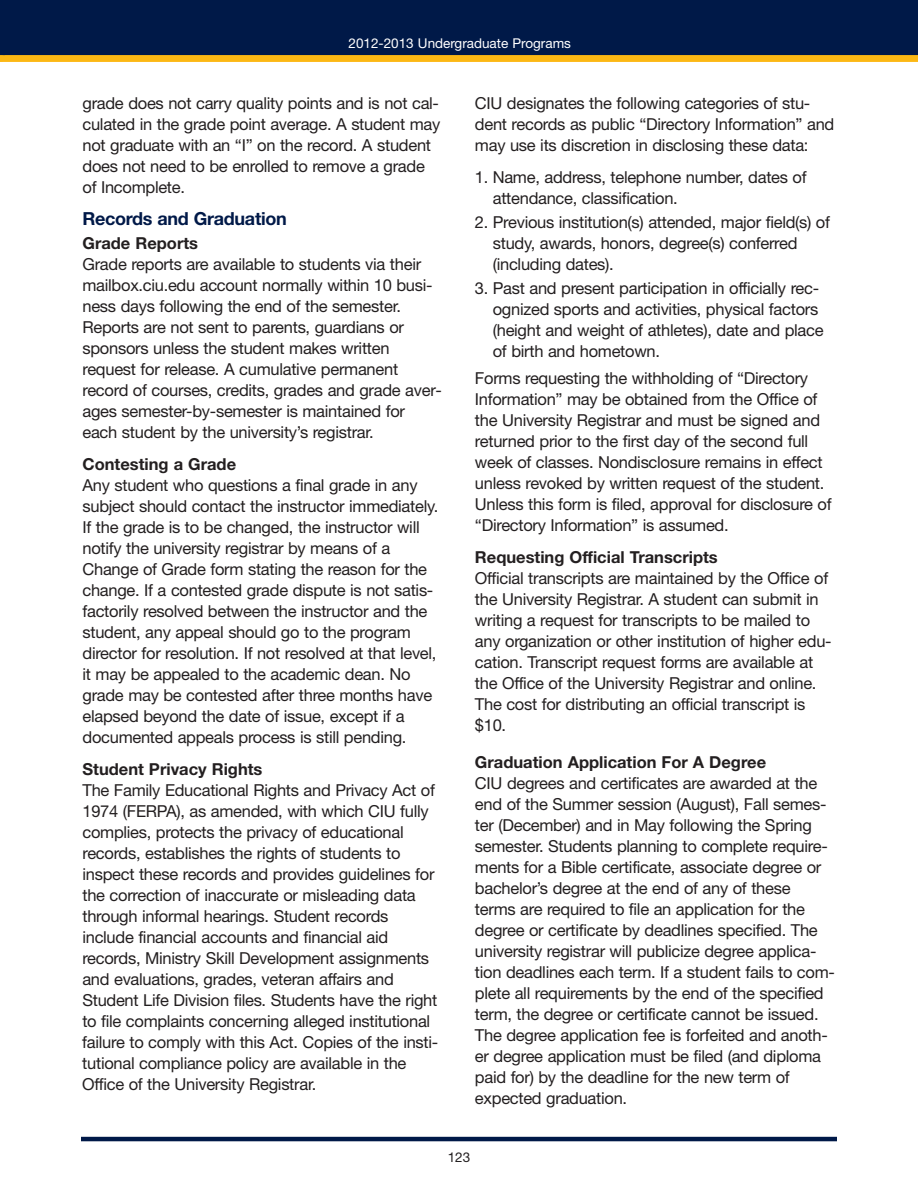
<style>
.page{position:relative;width:918px;height:1188px;background:#fff}
.page>*{position:absolute;margin:0;border:0;box-sizing:border-box;transform-origin:0 0}
.t1{font:700 18px "Helvetica Neue";letter-spacing:-.015em;color:#001948}
.t2{font:16.5px/21px "Helvetica Neue";letter-spacing:-.015em;color:#231f20}
.t3{font:13.5px "Helvetica Neue";color:#fff}
.t4{font:13.5px "Helvetica Neue";color:#231f20}
.s1{font-weight:700}
</style>
<div class="page">
<div style="left:0;top:0;width:918px;height:58px;background:#001948"></div>
<hr style="left:81px;top:1137px;width:756px;height:4px;background:#001948">
<div style="left:0;top:56px;width:918px;height:6px;background:#fcb814"></div>
<p class="t3" style="left:349px;top:32px;width:224px">2012-2013 Undergraduate Programs</p>
<p class="t2" style="left:82px;top:91px;width:359px">grade does not carry quality points and is not cal&shy;culated in the grade point average. A student may not graduate with an “I” on the record. A student does not need to be enrolled to remove a grade of Incomplete.</p>
<p class="t1" style="left:82px;top:202px;width:206px">Records and Graduation</p>
<p class="t2" style="left:82px;top:232px;width:361px"><span class="s1">Grade Reports<br></span>Grade reports are available to students via their mailbox.ciu.edu account normally within 10 busi&shy;ness days following the end of the semester.<br>Reports are not sent to parents, guardians or sponsors unless the student makes written request for release. A cumulative permanent record of courses, credits, grades and grade aver&shy;ages semester-by-semester is maintained for each student by the university’s registrar.</p>
<p class="t2" style="left:82px;top:452px;width:357px"><span class="s1">Contesting a Grade<br></span>Any student who questions a final grade in any subject should contact the instructor immediately.<br>If the grade is to be changed, the instructor will notify the university registrar by means of a Change of Grade form stating the reason for the change. If a contested grade dispute is not satis&shy;factorily resolved between the instructor and the student, any appeal should go to the program director for resolution. If not resolved at that level, it may be appealed to the academic dean. No grade may be contested after three months have elapsed beyond the date of issue, except if a documented appeals process is still pending.</p>
<p class="t2" style="left:82px;top:757px;width:358px"><span class="s1">Student Privacy Rights<br></span>The Family Educational Rights and Privacy Act of 1974 (FERPA), as amended, with which CIU fully complies, protects the privacy of educational records, establishes the rights of students to inspect these records and provides guidelines for the correction of inaccurate or misleading data through informal hearings. Student records include financial accounts and financial aid records, Ministry Skill Development assignments and evaluations, grades, veteran affairs and Student Life Division files. Students have the right to file complaints concerning alleged institutional failure to comply with this Act. Copies of the insti&shy;tutional compliance policy are available in the Office of the University Registrar.</p>
<p class="t2" style="left:475px;top:92px;width:361px">CIU designates the following categories of stu&shy;dent records as public “Directory Information” and may use its discretion in disclosing these data:</p>
<p class="t2" style="left:493px;top:165px;width:315px;text-indent:-18px">1. Name, address, telephone number, dates of attendance, classification.</p>
<p class="t2" style="left:493px;top:211px;width:339px;text-indent:-18px">2. Previous institution(s) attended, major field(s) of study, awards, honors, degree(s) conferred (including dates).</p>
<p class="t2" style="left:493px;top:277px;width:332px;text-indent:-18px">3. Past and present participation in officially rec&shy;ognized sports and activities, physical factors (height and weight of athletes), date and place of birth and hometown.</p>
<p class="t2" style="left:475px;top:366px;width:358px">Forms requesting the withholding of “Directory Information” may be obtained from the Office of the University Registrar and must be signed and returned prior to the first day of the second full week of classes. Nondisclosure remains in effect unless revoked by written request of the student.<br>Unless this form is filed, approval for disclosure of “Directory Information” is assumed.</p>
<p class="t2" style="left:475px;top:545px;width:358px"><span class="s1">Requesting Official Transcripts<br></span>Official transcripts are maintained by the Office of the University Registrar. A student can submit in writing a request for transcripts to be mailed to any organization or other institution of higher edu&shy;cation. Transcript request forms are available at the Office of the University Registrar and online.<br>The cost for distributing an official transcript is $10.</p>
<p class="t2" style="left:475px;top:750px;width:361px"><span class="s1">Graduation Application For A Degree<br></span>CIU degrees and certificates are awarded at the end of the Summer session (August), Fall semes&shy;ter (December) and in May following the Spring semester. Students planning to complete require&shy;ments for a Bible certificate, associate degree or bachelor’s degree at the end of any of these terms are required to file an application for the degree or certificate by deadlines specified. The university registrar will publicize degree applica&shy;tion deadlines each term. If a student fails to com&shy;plete all requirements by the end of the specified term, the degree or certificate cannot be issued.<br>The degree application fee is forfeited and anoth&shy;er degree application must be filed (and diploma paid for) by the deadline for the new term of expected graduation.</p>
<p class="t4" style="left:448px;top:1146px;width:24px">123</p>
</div>
